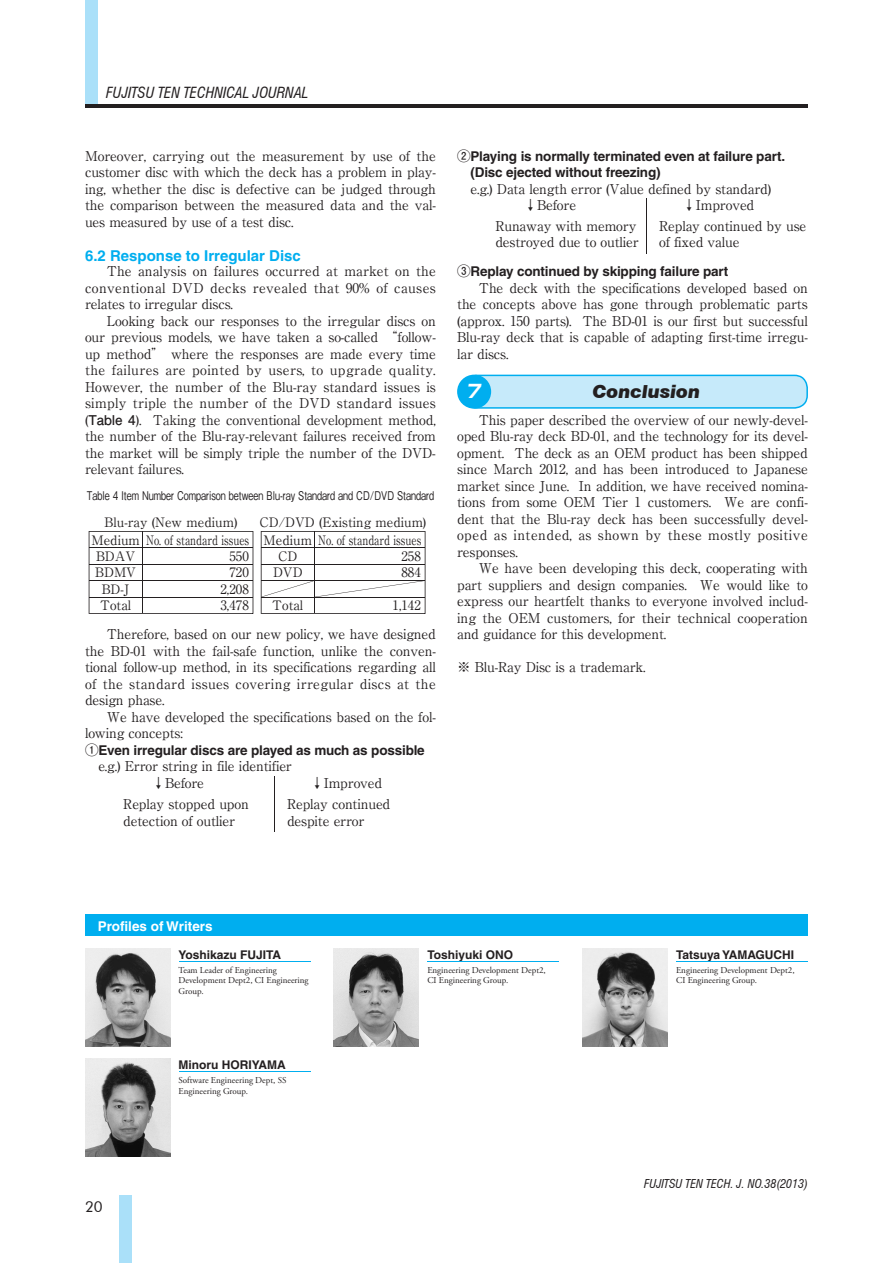
<style>
.page{position:relative;width:893px;height:1263px;background:#fff}
.page>*{position:absolute;margin:0;border:0;box-sizing:border-box;transform-origin:0 0}
.t1{font:italic 900 18px "Swiss 721 BT";color:#231f20}
.t2{font:italic 700 18px "Shin Go Pro";color:#fff}
.t3{font:italic condensed 15px "Swiss 721 BT";color:#231f20}
.t4{font:700 15px "Helvetica";color:#00aeef}
.t5{font:15px "Futura BT";color:#231f20}
.t6{font:13.5px/16.5px "Ryumin Pro";letter-spacing:-.01em;color:#231f20;text-align:justify}
.t7{font:700 13.5px/16.5px "Helvetica";letter-spacing:-.01em;color:#231f20}
.t8{font:700 13.5px "Helvetica";color:#fff}
.t9{font:13.05px/16.4px "Ryumin Pro";color:#231f20;text-align:center}
.t10{font:500 12px "Gothic BBB Pro";color:#231f20;scale:.75 1}
.t11{font:700 12px "Helvetica";color:#231f20}
.t12{font:italic condensed 12px "Swiss 721 BT";color:#231f20}
.t13{font:9px/10.5px "Adobe Garamond Pro";color:#231f20}
.s1{font-family:"Futo Go B101 Pro";font-weight:700}
.s2{font-family:"Futo Go B101 Pro"}
</style>
<div class="page">
<div style="left:85px;top:0;width:13px;height:106px;background:#aae0f9"></div>
<hr style="left:85px;top:105px;width:723px;height:3px;background:#231f20">
<div style="left:119px;top:1195px;width:13px;height:68px;background:#aae0f9"></div>
<img style="left:85px;top:948px;width:85px;height:98px">
<img style="left:85px;top:1059px;width:85px;height:98px">
<img style="left:334px;top:948px;width:85px;height:98px">
<img style="left:583px;top:948px;width:85px;height:98px">
<svg style="left:89px;top:531px;width:164px;height:83px"></svg>
<hr style="left:89px;top:548px;width:164px;height:1px;background:#231f20">
<hr style="left:89px;top:564px;width:164px;height:1px;background:#231f20">
<hr style="left:89px;top:580px;width:164px;height:1px;background:#231f20">
<hr style="left:89px;top:597px;width:164px;height:1px;background:#231f20">
<hr style="left:142px;top:531px;width:1px;height:82px;background:#231f20">
<svg style="left:261px;top:531px;width:164px;height:83px"></svg>
<hr style="left:274px;top:776px;width:1px;height:56px;background:#231f20">
<hr style="left:646px;top:198px;width:1px;height:56px;background:#231f20">
<svg style="left:457px;top:375px;width:351px;height:34px;background:#a9e1f8"></svg>
<hr style="left:179px;top:961px;width:131px;height:1px;background:#00aeef">
<hr style="left:179px;top:1071px;width:131px;height:1px;background:#00aeef">
<hr style="left:427px;top:961px;width:132px;height:1px;background:#00aeef">
<hr style="left:676px;top:961px;width:132px;height:1px;background:#00aeef">
<div style="left:85px;top:914px;width:723px;height:21px;background:#00aeef"></div>
<p class="t3" style="left:106px;top:84px;width:203px">FUJITSU TEN TECHNICAL JOURNAL</p>
<p class="t6" style="left:85px;top:147px;width:352px">Moreover, carrying out the measurement by use of the customer disc with which the deck has a problem in play&shy;ing, whether the disc is defective can be judged through the comparison between the measured data and the val&shy;ues measured by use of a test disc.</p>
<p class="t4" style="left:85px;top:246px;width:217px">6.2 Response to Irregular Disc</p>
<p class="t6" style="left:85px;top:262px;width:352px;text-indent:22px">The analysis on failures occurred at market on the conventional DVD decks revealed that 90% of causes relates to irregular discs.</p>
<p class="t6" style="left:85px;top:312px;width:352px;text-indent:22px">Looking back our responses to the irregular discs on our previous models, we have taken a so-called “follow&shy;up method” where the responses are made every time the failures are pointed by users, to upgrade quality.<br>However, the number of the Blu-ray standard issues is simply triple the number of the DVD standard issues (<span class="s1">Table 4</span>). Taking the conventional development method, the number of the Blu-ray-relevant failures received from the market will be simply triple the number of the DVD&shy;relevant failures.</p>
<p class="t10" style="left:87px;top:485px;width:464px">Table 4 Item Number Comparison between Blu-ray Standard and CD/DVD Standard</p>
<p class="t9" style="left:105px;top:513px;width:134px">Blu-ray (New medium)</p>
<p class="t9" style="left:260px;top:513px;width:168px">CD/DVD (Existing medium)</p>
<p class="t9" style="left:273px;top:547px;width:31px">CD<br>DVD</p>
<p class="t9" style="left:272px;top:596px;width:33px">Total</p>
<p class="t9" style="left:91px;top:531px;width:159px">Medium No. of standard issues</p>
<p class="t9" style="left:264px;top:531px;width:159px">Medium No. of standard issues</p>
<p class="t9" style="left:95px;top:547px;width:42px">BDAV<br>BDMV<br>BD-J<br>Total</p>
<p class="t9" style="left:220px;top:547px;width:30px;text-align:right">550<br>720<br>2,208<br>3,478</p>
<p class="t9" style="left:401px;top:547px;width:21px;text-align:left">258<br>884</p>
<p class="t9" style="left:393px;top:596px;width:30px">1,142</p>
<p class="t6" style="left:85px;top:625px;width:352px;text-indent:22px">Therefore, based on our new policy, we have designed the BD-01 with the fail-safe function, unlike the conven&shy;tional follow-up method, in its specifications regarding all of the standard issues covering irregular discs at the design phase.</p>
<p class="t6" style="left:85px;top:708px;width:352px;text-indent:22px">We have developed the specifications based on the fol&shy;lowing concepts:</p>
<p class="t7" style="left:85px;top:742px;width:341px"><span class="s2">①</span>Even irregular discs are played as much as possible</p>
<p class="t6" style="left:85px;top:757px;width:299px">　e.g.) Error string in file identifier<br>　　　　　↓Before　　　　　　　　↓Improved</p>
<p class="t6" style="left:123px;top:795px;width:127px">Replay stopped upon detection of outlier</p>
<p class="t6" style="left:287px;top:795px;width:105px">Replay continued despite error</p>
<p class="t7" style="left:470px;top:148px;width:316px;text-indent:-13px"><span class="s2">②</span>Playing is normally terminated even at failure part. (Disc ejected without freezing)</p>
<p class="t6" style="left:457px;top:180px;width:316px">　e.g.) Data length error (Value defined by standard)　　　　　↓Before　　　　　　　　↓Improved</p>
<p class="t6" style="left:495px;top:217px;width:145px">Runaway with memory destroyed due to outlier</p>
<p class="t6" style="left:659px;top:217px;width:149px">Replay continued by use of fixed value</p>
<p class="t7" style="left:457px;top:263px;width:273px"><span class="s2">③</span>Replay continued by skipping failure part</p>
<p class="t6" style="left:457px;top:279px;width:352px;text-indent:22px">The deck with the specifications developed based on the concepts above has gone through problematic parts (approx. 150 parts). The BD-01 is our first but successful Blu-ray deck that is capable of adapting first-time irregu&shy;lar discs.</p>
<p class="t6" style="left:605px;top:378px;width:79px">7. Conclusion</p>
<p class="t6" style="left:457px;top:411px;width:352px;text-indent:22px">This paper described the overview of our newly-devel&shy;oped Blu-ray deck BD-01, and the technology for its devel&shy;opment. The deck as an OEM product has been shipped since March 2012, and has been introduced to Japanese market since June. In addition, we have received nomina&shy;tions from some OEM Tier 1 customers. We are confi&shy;dent that the Blu-ray deck has been successfully devel&shy;oped as intended, as shown by these mostly positive responses.</p>
<p class="t6" style="left:457px;top:559px;width:352px;text-indent:22px">We have been developing this deck, cooperating with part suppliers and design companies. We would like to express our heartfelt thanks to everyone involved includ&shy;ing the OEM customers, for their technical cooperation and guidance for this development.</p>
<p class="t6" style="left:457px;top:658px;width:190px">※ Blu-Ray Disc is a trademark.</p>
<h1 class="t2" style="left:465px;top:377px;width:21px">7</h1>
<h1 class="t1" style="left:593px;top:381px;width:109px">Conclusion</h1>
<p class="t8" style="left:98px;top:918px;width:116px">Profiles of Writers</p>
<p class="t5" style="left:85px;top:1197px;width:19px">20</p>
<p class="t11" style="left:179px;top:947px;width:104px">Yoshikazu FUJITA</p>
<p class="t13" style="left:179px;top:965px;width:132px">Team Leader of Engineering<br>Development Dept2, CI Engineering<br>Group.</p>
<p class="t11" style="left:179px;top:1058px;width:109px">Minoru HORIYAMA</p>
<p class="t13" style="left:179px;top:1075px;width:109px">Software Engineering Dept, SS<br>Engineering Group.</p>
<p class="t11" style="left:427px;top:947px;width:87px">Toshiyuki ONO</p>
<p class="t13" style="left:427px;top:965px;width:120px">Engineering Development Dept2,<br>CI Engineering Group.</p>
<p class="t11" style="left:676px;top:947px;width:119px">Tatsuya YAMAGUCHI</p>
<p class="t13" style="left:676px;top:965px;width:120px">Engineering Development Dept2,<br>CI Engineering Group.</p>
<p class="t12" style="left:644px;top:1177px;width:165px">FUJITSU TEN TECH. J. NO.38(2013)</p>
</div>
